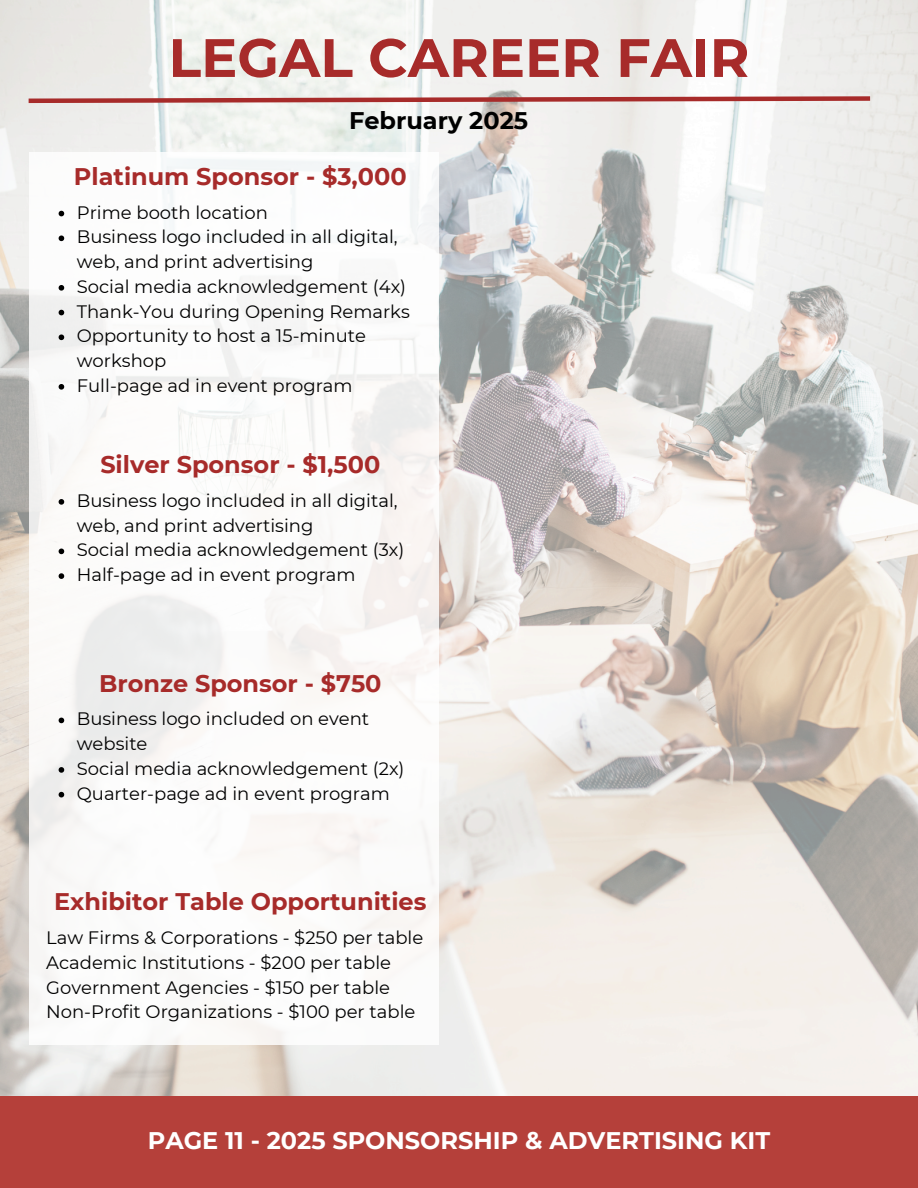
<style>
.page{position:relative;width:918px;height:1188px;background:#fff}
.page>*{position:absolute;margin:0;border:0;box-sizing:border-box;transform-origin:0 0}
.t1{font:700 54px "Montserrat";color:#a72b2a}
.t2{font:700 24px "Montserrat";color:#a72b2a}
.t3{font:700 24px "Montserrat";color:#fff}
.t4{font:700 24px "Montserrat";color:#000}
.t5{font:18px/24.8px "Montserrat";color:#000}
</style>
<div class="page">
<img style="left:0;top:0;width:918px;height:1096px">
<div style="left:0;top:1096px;width:918px;height:92px;background:#b5403a"></div>
<svg style="left:24px;top:94px;width:851px;height:11px"></svg>
<div style="left:29px;top:152px;width:410px;height:892px;background:#fff"></div>
<svg style="left:59px;top:211px;width:5px;height:5px"></svg>
<svg style="left:59px;top:235px;width:5px;height:6px"></svg>
<svg style="left:59px;top:285px;width:5px;height:6px"></svg>
<svg style="left:59px;top:310px;width:5px;height:5px"></svg>
<svg style="left:59px;top:334px;width:5px;height:6px"></svg>
<svg style="left:59px;top:384px;width:5px;height:6px"></svg>
<svg style="left:59px;top:499px;width:5px;height:6px"></svg>
<svg style="left:59px;top:549px;width:5px;height:5px"></svg>
<svg style="left:59px;top:573px;width:5px;height:6px"></svg>
<svg style="left:59px;top:718px;width:5px;height:5px"></svg>
<svg style="left:59px;top:767px;width:5px;height:6px"></svg>
<svg style="left:59px;top:792px;width:5px;height:5px"></svg>
<h1 class="t1" style="left:169px;top:25px;width:582px">LEGAL CAREER FAIR</h1>
<p class="t4" style="left:349px;top:106px;width:181px">February 2025</p>
<p class="t2" style="left:74px;top:162px;width:334px">Platinum Sponsor - $3,000</p>
<p class="t5" style="left:77px;top:200px;width:193px">Prime booth location</p>
<h3 class="t5" style="left:77px;top:225px;width:322px">Business logo included in all digital, web, and print advertising</h3>
<h3 class="t5" style="left:77px;top:274px;width:331px">Social media acknowledgement (4x)</h3>
<p class="t5" style="left:77px;top:299px;width:335px">Thank-You during Opening Remarks</p>
<p class="t5" style="left:77px;top:324px;width:291px">Opportunity to host a 15-minute workshop</p>
<p class="t5" style="left:77px;top:373px;width:277px">Full-page ad in event program</p>
<p class="t2" style="left:100px;top:450px;width:282px">Silver Sponsor - $1,500</p>
<p class="t5" style="left:77px;top:488px;width:322px">Business logo included in all digital, web, and print advertising</p>
<p class="t5" style="left:77px;top:538px;width:329px">Social media acknowledgement (3x)</p>
<h3 class="t5" style="left:77px;top:562px;width:280px">Half-page ad in event program</h3>
<p class="t2" style="left:99px;top:668px;width:284px">Bronze Sponsor - $750</p>
<p class="t5" style="left:77px;top:707px;width:294px">Business logo included on event website</p>
<p class="t5" style="left:77px;top:756px;width:329px">Social media acknowledgement (2x)</p>
<h3 class="t5" style="left:77px;top:781px;width:315px">Quarter-page ad in event program</h3>
<p class="t2" style="left:54px;top:887px;width:374px">Exhibitor Table Opportunities</p>
<p class="t5" style="left:46px;top:925px;width:379px">Law Firms &amp; Corporations - $250 per table</p>
<p class="t5" style="left:46px;top:950px;width:346px">Academic Institutions - $200 per table</p>
<h3 class="t5" style="left:46px;top:975px;width:345px">Government Agencies - $150 per table</h3>
<p class="t5" style="left:46px;top:999px;width:371px">Non-Profit Organizations - $100 per table</p>
<p class="t3" style="left:148px;top:1126px;width:624px">PAGE 11 - 2025 SPONSORSHIP &amp; ADVERTISING KIT</p>
</div>
